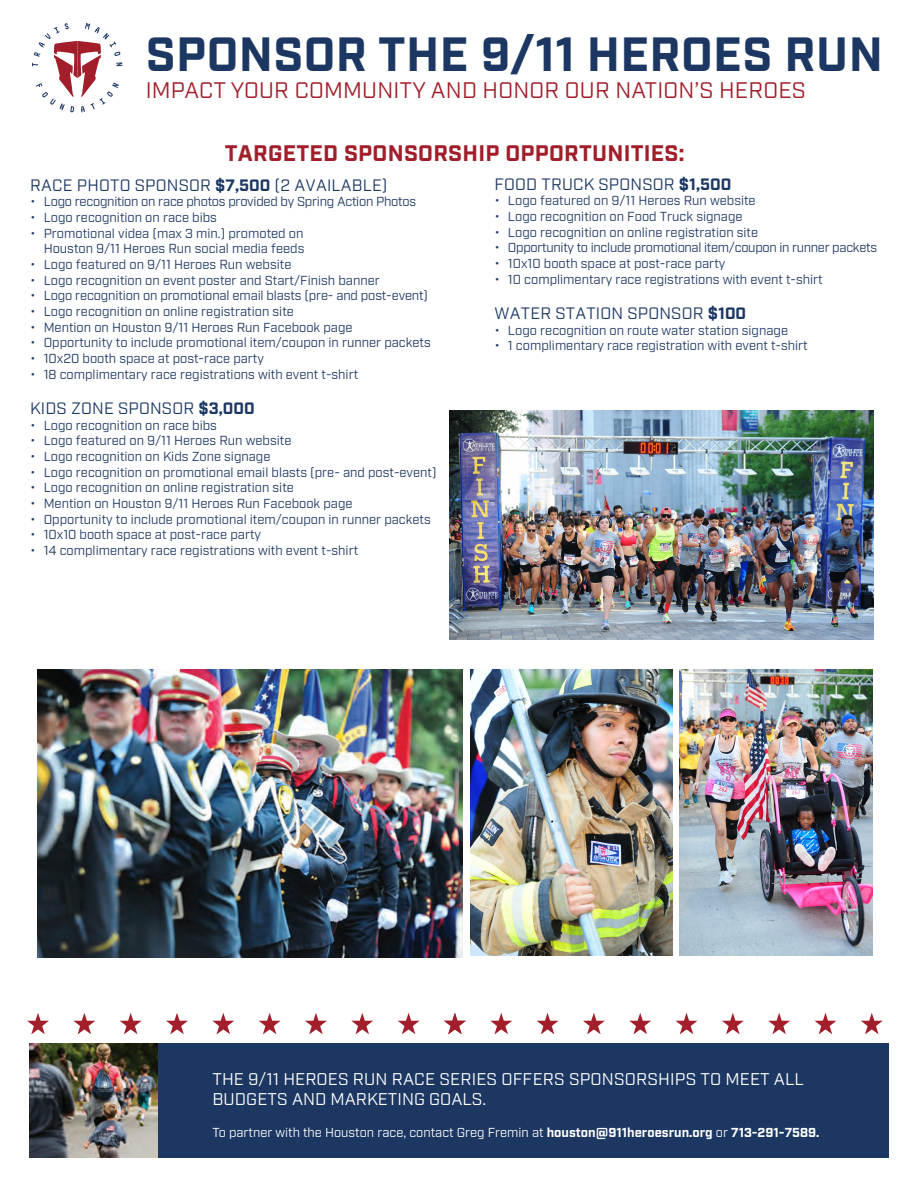
<style>
.page{position:relative;width:918px;height:1188px;background:#fff}
.page>*{position:absolute;margin:0;border:0;box-sizing:border-box;transform-origin:0 0}
.t1{font:700 48px "Industry";letter-spacing:.01em;color:#1c3762}
.t2{font:22.5px "Industry";letter-spacing:.01em;color:#a11e2a}
.t3{font:700 22.5px "Industry";letter-spacing:.01em;color:#a11e2a}
.t4{font:16.95px/20.4px "Industry";letter-spacing:.005em;color:#fff}
.t5{font:16.5px "Industry";letter-spacing:.01em;color:#1c3762}
.t6{font:13.05px/15.6px "Industry";color:#1c3762;text-align:right}
.t7{font:13.05px "Industry";letter-spacing:-.02em;color:#1c3762}
.t8{font:13.05px "Industry";color:#fff}
.s1{font-weight:700}
</style>
<div class="page">
<div style="left:158px;top:1043px;width:731px;height:115px;background:#1c3762"></div>
<svg style="left:27px;top:1013px;width:22px;height:21px"></svg>
<svg style="left:73px;top:1013px;width:22px;height:21px"></svg>
<svg style="left:212px;top:1013px;width:22px;height:21px"></svg>
<svg style="left:166px;top:1013px;width:22px;height:21px"></svg>
<svg style="left:120px;top:1013px;width:22px;height:21px"></svg>
<svg style="left:305px;top:1013px;width:22px;height:21px"></svg>
<svg style="left:259px;top:1013px;width:22px;height:21px"></svg>
<svg style="left:398px;top:1013px;width:22px;height:21px"></svg>
<svg style="left:351px;top:1013px;width:22px;height:21px"></svg>
<svg style="left:444px;top:1013px;width:22px;height:21px"></svg>
<svg style="left:490px;top:1013px;width:22px;height:21px"></svg>
<svg style="left:629px;top:1013px;width:22px;height:21px"></svg>
<svg style="left:583px;top:1013px;width:22px;height:21px"></svg>
<svg style="left:537px;top:1013px;width:22px;height:21px"></svg>
<svg style="left:722px;top:1013px;width:22px;height:21px"></svg>
<svg style="left:676px;top:1013px;width:21px;height:21px"></svg>
<svg style="left:815px;top:1013px;width:21px;height:21px"></svg>
<svg style="left:768px;top:1013px;width:22px;height:21px"></svg>
<svg style="left:861px;top:1013px;width:22px;height:21px"></svg>
<svg style="left:32px;top:23px;width:90px;height:89px"></svg>
<img style="left:29px;top:1043px;width:129px;height:115px">
<img style="left:449px;top:410px;width:424px;height:229px">
<img style="left:38px;top:669px;width:425px;height:288px">
<img style="left:470px;top:669px;width:203px;height:287px">
<img style="left:680px;top:669px;width:193px;height:287px">
<h1 class="t1" style="left:146px;top:26px;width:739px">SPONSOR THE 9/11 HEROES RUN</h1>
<h2 class="t2" style="left:146px;top:82px;width:662px">IMPACT YOUR COMMUNITY AND HONOR OUR NATION’S HEROES</h2>
<h2 class="t3" style="left:225px;top:140px;width:461px">TARGETED SPONSORSHIP OPPORTUNITIES:</h2>
<p class="t5" style="left:30px;top:179px;width:359px">RACE PHOTO SPONSOR <span class="s1">$7,500</span> (2 AVAILABLE)</p>
<p class="t7" style="left:30px;top:197px;width:387px">• Logo recognition on race photos provided by Spring Action Photos</p>
<p class="t6" style="left:30px;top:211px;width:188px">• Logo recognition on race bibs</p>
<p class="t6" style="left:30px;top:226px;width:276px">• Promotional videa (max 3 min.) promoted on<br>Houston 9/11 Heroes Run social media feeds</p>
<p class="t6" style="left:30px;top:258px;width:263px">• Logo featured on 9/11 Heroes Run website</p>
<p class="t6" style="left:30px;top:273px;width:351px">• Logo recognition on event poster and Start/Finish banner</p>
<p class="t6" style="left:30px;top:289px;width:399px">• Logo recognition on promotional email blasts (pre- and post-event)</p>
<p class="t6" style="left:30px;top:305px;width:265px">• Logo recognition on online registration site</p>
<p class="t6" style="left:30px;top:320px;width:324px">• Mention on Houston 9/11 Heroes Run Facebook page</p>
<p class="t6" style="left:30px;top:336px;width:402px">• Opportunity to include promotional item/coupon in runner packets</p>
<p class="t6" style="left:30px;top:352px;width:235px">• 10x20 booth space at post-race party</p>
<p class="t6" style="left:30px;top:367px;width:329px">• 18 complimentary race registrations with event t-shirt</p>
<p class="t5" style="left:30px;top:402px;width:226px">KIDS ZONE SPONSOR <span class="s1">$3,000</span></p>
<p class="t6" style="left:30px;top:418px;width:188px">• Logo recognition on race bibs</p>
<p class="t6" style="left:30px;top:434px;width:263px">• Logo featured on 9/11 Heroes Run website</p>
<p class="t6" style="left:30px;top:450px;width:242px">• Logo recognition on Kids Zone signage</p>
<p class="t6" style="left:30px;top:465px;width:408px">• Logo recognition on promotional email blasts (pre- and post-event)</p>
<p class="t6" style="left:30px;top:481px;width:265px">• Logo recognition on online registration site</p>
<p class="t6" style="left:30px;top:497px;width:324px">• Mention on Houston 9/11 Heroes Run Facebook page</p>
<p class="t6" style="left:30px;top:512px;width:402px">• Opportunity to include promotional item/coupon in runner packets</p>
<p class="t6" style="left:30px;top:528px;width:232px">• 10x10 booth space at post-race party</p>
<p class="t6" style="left:30px;top:544px;width:329px">• 14 complimentary race registrations with event t-shirt</p>
<p class="t5" style="left:495px;top:178px;width:238px">FOOD TRUCK SPONSOR <span class="s1">$1,500</span></p>
<p class="t6" style="left:495px;top:194px;width:263px">• Logo featured on 9/11 Heroes Run website</p>
<p class="t6" style="left:495px;top:210px;width:249px">• Logo recognition on Food Truck signage</p>
<p class="t6" style="left:495px;top:225px;width:265px">• Logo recognition on online registration site</p>
<p class="t7" style="left:495px;top:243px;width:384px">• Opportunity to include promotional item/coupon in runner packets</p>
<p class="t6" style="left:495px;top:257px;width:232px">• 10x10 booth space at post-race party</p>
<p class="t6" style="left:495px;top:272px;width:330px">• 10 complimentary race registrations with event t-shirt</p>
<p class="t5" style="left:495px;top:307px;width:253px">WATER STATION SPONSOR <span class="s1">$100</span></p>
<p class="t6" style="left:495px;top:323px;width:295px">• Logo recognition on route water station signage</p>
<p class="t6" style="left:495px;top:339px;width:315px">• 1 complimentary race registration with event t-shirt</p>
<p class="t4" style="left:212px;top:1070px;width:593px">THE 9/11 HEROES RUN RACE SERIES OFFERS SPONSORSHIPS TO MEET ALL<br>BUDGETS AND MARKETING GOALS.</p>
<p class="t8" style="left:212px;top:1127px;width:609px">To partner with the Houston race, contact Greg Fremin at <span class="s1">houston@911heroesrun.org</span> or <span class="s1">713-291-7589.</span></p>
</div>
